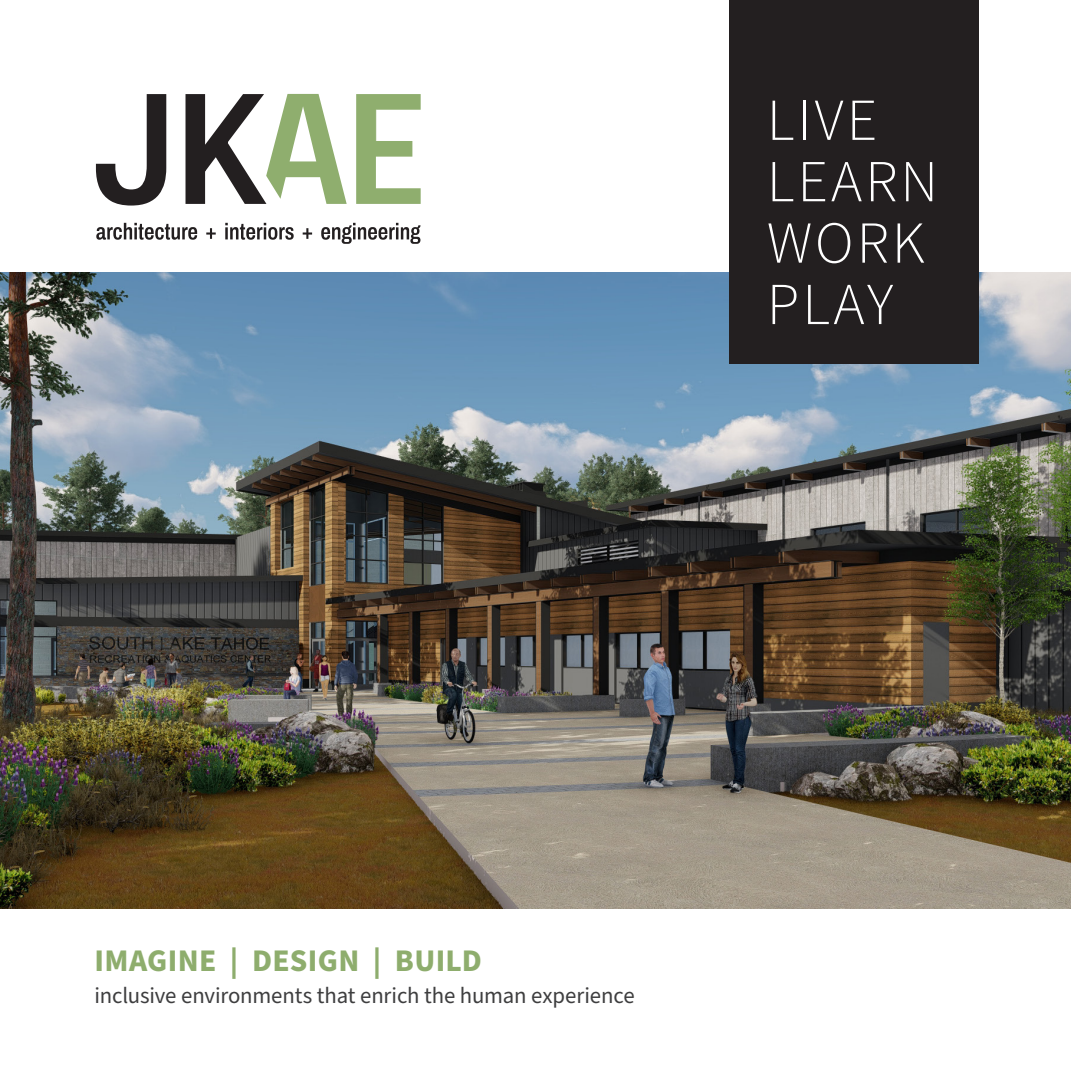
<style>
.page{position:relative;width:1071px;height:1071px;background:#fff}
.page>*{position:absolute;margin:0;border:0;box-sizing:border-box;transform-origin:0 0}
.t1{font:300 59.5px/61.4px "Source Sans Pro";letter-spacing:.05em;color:#fff}
.Headlines_Copy_Text_12_15_Left{font:700 31.5px "Source Sans Pro";letter-spacing:.01em;color:#8ead6d}
.Copy_Text_10_14_Left{font:22.75px "Source Sans Pro";letter-spacing:-.01em;color:#3e3e3f}
</style>
<div class="page">
<img style="left:0;top:272px;width:1071px;height:636px">
<div style="left:729px;top:0;width:249px;height:363px;background:#231f20"></div>
<svg style="left:96px;top:223px;width:325px;height:21px"></svg>
<svg style="left:96px;top:94px;width:325px;height:112px"></svg>
<p class="t1" style="left:767px;top:91px;width:173px">LIVE<br>LEARN<br>WORK<br>PLAY</p>
<p class="Headlines_Copy_Text_12_15_Left" style="left:94px;top:939px;width:389px">IMAGINE | DESIGN | BUILD</p>
<p class="Copy_Text_10_14_Left" style="left:94px;top:980px;width:542px">inclusive environments that enrich the human experience</p>
</div>
